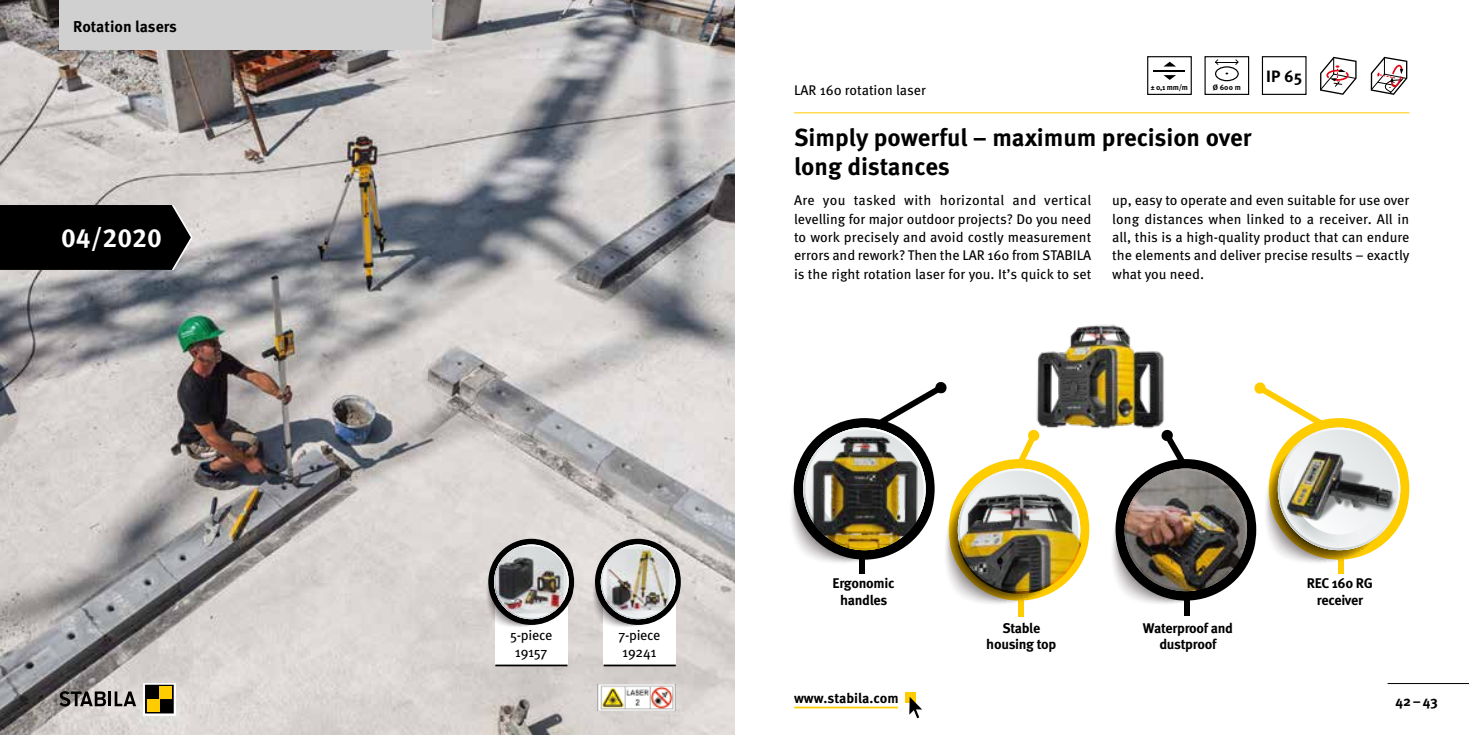
<style>
.page{position:relative;width:1469px;height:735px;background:#fff}
.page>*{position:absolute;margin:0;border:0;box-sizing:border-box;transform-origin:0 0}
.t1{font:700 26.25px "Meta Pro";color:#fff}
.t2{font:700 24.5px/29.4px "Meta Pro";color:#000}
.t3{font:700 16.45px "Meta Pro";color:#000}
.t4{font:700 15.75px "Meta Pro";color:#000}
.t5{font:14px/18.4px "Meta Pro";color:#000;text-align:justify}
.t6{font:700 14px/16.8px "Meta Pro";letter-spacing:-.02em;color:#000;text-align:center}
.t7{font:14px/16.8px "Meta Pro";letter-spacing:-.02em;color:#000;text-align:center}
.t8{font:700 7.7px "Meta Pro";color:#000}
</style>
<div class="page">
<hr style="left:1387px;top:682px;width:81px;height:1px;background:#000">
<div style="left:905px;top:691px;width:10px;height:11px;background:#fc0"></div>
<svg style="left:909px;top:696px;width:13px;height:21px"></svg>
<hr style="left:794px;top:706px;width:104px;height:2px;background:#fc0">
<img style="left:0;top:0;width:734px;height:734px">
<div style="left:495px;top:597px;width:72px;height:68px;background:#fff"></div>
<div style="left:603px;top:597px;width:72px;height:68px;background:#fff"></div>
<img style="left:597px;top:683px;width:78px;height:27px">
<hr style="left:794px;top:112px;width:615px;height:1px;background:#fc0">
<div style="left:1017px;top:484px;width:6px;height:132px;background:#fc0"></div>
<div style="left:1183px;top:506px;width:6px;height:110px;background:#000"></div>
<svg style="left:791px;top:382px;width:298px;height:225px"></svg>
<svg style="left:1112px;top:382px;width:297px;height:225px"></svg>
<img style="left:1033px;top:324px;width:135px;height:107px">
<svg style="left:484px;top:538px;width:90px;height:91px"></svg>
<img style="left:495px;top:546px;width:68px;height:67px">
<svg style="left:590px;top:538px;width:91px;height:91px"></svg>
<img style="left:607px;top:549px;width:62px;height:61px">
<hr style="left:495px;top:664px;width:72px;height:2px;background:#000">
<hr style="left:603px;top:664px;width:72px;height:2px;background:#000">
<img style="left:956px;top:486px;width:126px;height:107px">
<img style="left:803px;top:428px;width:124px;height:123px">
<img style="left:1282px;top:446px;width:117px;height:77px">
<img style="left:1123px;top:466px;width:126px;height:127px;border-radius:63px">
<svg style="left:1320px;top:57px;width:36px;height:38px"></svg>
<svg style="left:1370px;top:57px;width:37px;height:38px"></svg>
<svg style="left:1261px;top:56px;width:45px;height:39px"></svg>
<svg style="left:1147px;top:56px;width:44px;height:39px"></svg>
<hr style="left:1153px;top:70px;width:32px;height:1px;background:#000">
<svg style="left:1204px;top:56px;width:45px;height:39px"></svg>
<svg style="left:0;top:205px;width:193px;height:65px;background:#0c0c0c"></svg>
<div style="left:60px;top:0;width:372px;height:50px;background:#d0d0d0"></div>
<hr style="left:108px;top:691px;width:3px;height:14px;background:#000">
<svg style="left:115px;top:691px;width:21px;height:14px"></svg>
<svg style="left:60px;top:690px;width:46px;height:16px"></svg>
<svg style="left:143px;top:682px;width:33px;height:33px"></svg>
<svg style="left:145px;top:684px;width:29px;height:29px"></svg>
<div style="left:159px;top:686px;width:13px;height:12px;background:#fc0"></div>
<div style="left:147px;top:698px;width:12px;height:13px;background:#fc0"></div>
<p class="t4" style="left:73px;top:14px;width:105px">Rotation lasers</p>
<h1 class="t1" style="left:61px;top:217px;width:102px">04/2020</h1>
<p class="t7" style="left:510px;top:625px;width:44px">5-piece<br>19157</p>
<p class="t7" style="left:618px;top:625px;width:44px;text-align:left">7-piece<br>19241</p>
<p class="t5" style="left:794px;top:80px;width:133px">LAR 160 rotation laser</p>
<p class="t8" style="left:1150px;top:81px;width:39px">± 0,1 mm/m</p>
<p class="t8" style="left:1212px;top:81px;width:30px">Ø 600 m</p>
<h2 class="t2" style="left:794px;top:121px;width:459px">Simply powerful – maximum precision over long distances</h2>
<p class="t3" style="left:1266px;top:63px;width:38px">IP 65</p>
<p class="t5" style="left:794px;top:190px;width:299px">Are you tasked with horizontal and vertical levelling for major outdoor projects? Do you need to work precisely and avoid costly measurement errors and rework? Then the LAR 160 from STABILA is the right rotation laser for you. It’s quick to set</p>
<p class="t5" style="left:1112px;top:190px;width:299px">up, easy to operate and even suitable for use over long distances when linked to a receiver. All in all, this is a high-quality product that can endure the elements and deliver precise results – exactly what you need.</p>
<p class="t6" style="left:832px;top:574px;width:64px">Ergonomic handles</p>
<p class="t6" style="left:794px;top:688px;width:106px">www.stabila.com</p>
<p class="t6" style="left:986px;top:618px;width:72px">Stable housing top</p>
<p class="t6" style="left:1142px;top:618px;width:92px">Waterproof and dustproof</p>
<p class="t6" style="left:1306px;top:574px;width:68px">REC 160 RG receiver</p>
<p class="t6" style="left:1395px;top:691px;width:44px">42–43</p>
</div>
